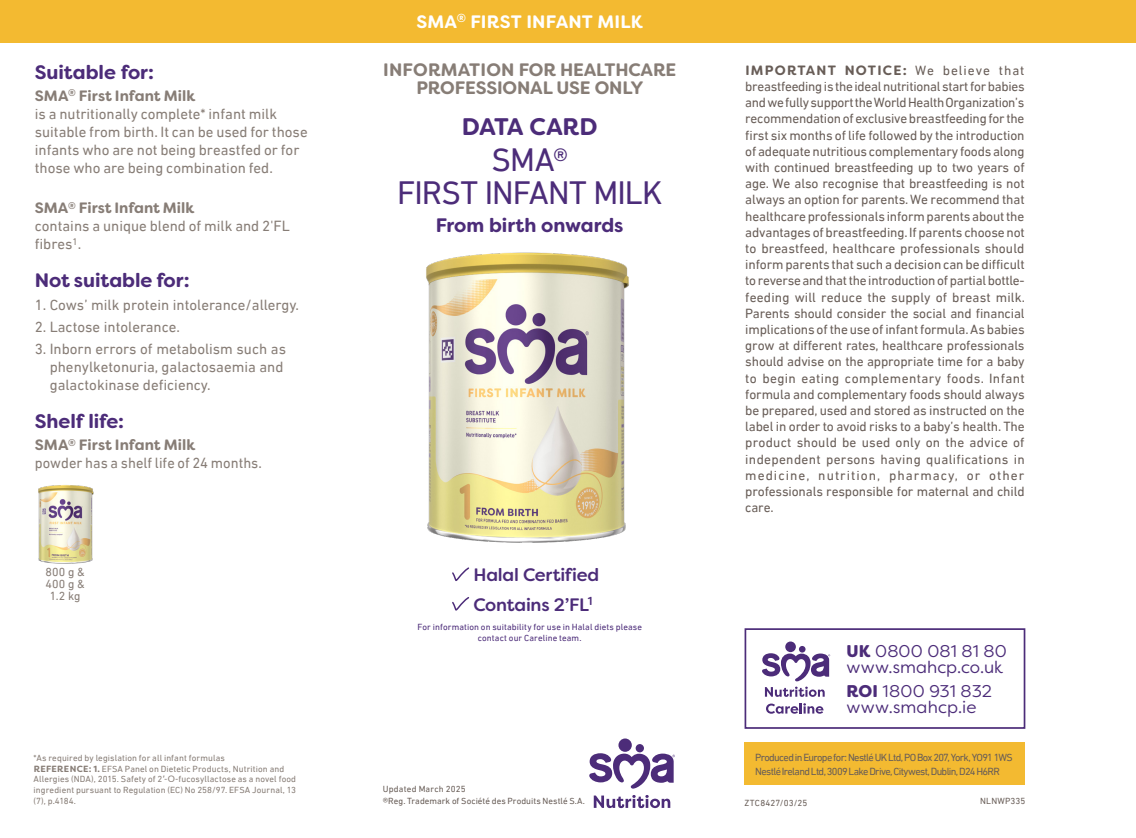
<style>
.page{position:relative;width:1136px;height:838px;background:#fff}
.page>*{position:absolute;margin:0;border:0;box-sizing:border-box;transform-origin:0 0}
.t1{font:33px/33px "DIN Next LT Pro";letter-spacing:-.025em;color:#4c2c79;text-align:center}
.t2{font:700 24px "Filson Soft";letter-spacing:-.025em;color:#4c2c79}
.Body_copy{font:700 19.5px "Filson Soft";color:#4c2c79}
._1_0_Subtitles{font:700 19.5px "Filson Soft";color:#4c2c79}
.t3{font:700 18px "Filson Soft";letter-spacing:-.01em;color:#877d76}
.t4{font:500 18px "Filson Soft";letter-spacing:-.015em;color:#4c2c79}
.t5{font:700 18px "Filson Soft";letter-spacing:.015em;color:#fff}
.t6{font:16.95px/15.3px "Filson Soft";letter-spacing:.005em;color:#4c2c79}
.Body_copy-2{font:15px/18px "DIN Next LT Pro";color:#877d76}
.t7{font:13.5px/16.2px "DIN Next LT Pro";letter-spacing:-.01em;color:#685d57;text-align:justify}
.t8{font:12px/12px "DIN Next LT Pro";letter-spacing:.01em;color:#877d76;text-align:center}
.t9{font:10.5px "DIN Next LT Pro";letter-spacing:-.06em;color:#685d57}
.Body_copy-3{font:9px/10.8px "DIN Next LT Pro";letter-spacing:.01em;color:#877d76}
.t10{font:9px/12px "DIN Next LT Pro";letter-spacing:.01em;color:#685d57}
.Body_copy-4{font:9px/10.8px "DIN Next LT Pro";letter-spacing:.015em;color:#4c2c79;text-align:center}
.s1{font-family:"Filson Soft";font-weight:700}
.s2{font-family:"Arial"}
.s3{font-family:"Lato"}
.s4{font-size:12px}
.s5{font-weight:900}
</style>
<div class="page">
<img style="left:426px;top:252px;width:203px;height:291px">
<div style="left:0;top:0;width:1135px;height:43px;background:#f3ba31"></div>
<div style="left:744px;top:742px;width:281px;height:43px;background:#f3ba31"></div>
<div style="left:744px;top:628px;width:281px;height:101px;border:2px solid #4c2c79"></div>
<svg style="left:762px;top:641px;width:68px;height:56px"></svg>
<svg style="left:766px;top:703px;width:57px;height:10px"></svg>
<img style="left:38px;top:485px;width:56px;height:79px">
<svg style="left:452px;top:567px;width:18px;height:14px"></svg>
<svg style="left:452px;top:597px;width:18px;height:14px"></svg>
<svg style="left:589px;top:738px;width:85px;height:50px"></svg>
<svg style="left:593px;top:795px;width:77px;height:13px"></svg>
<p class="_1_0_Subtitles" style="left:35px;top:59px;width:121px">Suitable for:</p>
<p class="Body_copy-2" style="left:35px;top:87px;width:274px"><span class="s1">SMA</span><sup>®</sup> <span class="s1">First Infant Milk<br></span>is a nutritionally complete* infant milk suitable from birth. It can be used for those infants who are not being breastfed or for those who are being combination fed.</p>
<p class="Body_copy-2" style="left:35px;top:199px;width:256px"><span class="s1">SMA</span><sup>®</sup> <span class="s1">First Infant Milk<br></span>contains a unique blend of milk and 2'FL fibres<sup>1</sup>.</p>
<p class="Body_copy" style="left:35px;top:268px;width:156px">Not suitable for:</p>
<p class="Body_copy-2" style="left:35px;top:295px;width:266px">1. Cows’ milk protein intolerance/allergy.</p>
<p class="Body_copy-2" style="left:35px;top:317px;width:147px">2. Lactose intolerance.</p>
<p class="Body_copy-2" style="left:50px;top:340px;width:238px;text-indent:-15px">3. Inborn errors of metabolism such as phenylketonuria, galactosaemia and galactokinase deficiency.</p>
<p class="_1_0_Subtitles" style="left:35px;top:409px;width:91px">Shelf life:</p>
<p class="Body_copy-2" style="left:35px;top:436px;width:229px"><span class="s1">SMA</span><sup>®</sup> <span class="s1">First Infant Milk<br></span>powder has a shelf life of 24 months.</p>
<p class="t8" style="left:46px;top:565px;width:41px">800 g &amp;<br>400 g &amp;<br>1.2 kg</p>
<p class="Body_copy-3" style="left:34px;top:752px;width:264px">*As required by legislation for all infant formulas<br><span class="s1">REFERENCE: 1.</span> EFSA Panel on Dietetic Products, Nutrition and Allergies (NDA), 2015. Safety of 2<span class="s2">′</span><span class="s3">‐O‐</span>fucosyllactose as a novel food ingredient pursuant to Regulation (EC) No 258/97. EFSA Journal, 13 (7), p.4184.</p>
<p class="t5" style="left:416px;top:10px;width:228px">SMA<sup>®</sup> FIRST INFANT MILK</p>
<p class="t3" style="left:383px;top:58px;width:294px">INFORMATION FOR HEALTHCARE</p>
<p class="t3" style="left:416px;top:76px;width:229px">PROFESSIONAL USE ONLY</p>
<p class="t2" style="left:462px;top:111px;width:137px">DATA CARD</p>
<p class="t1" style="left:397px;top:143px;width:267px">SMA®<br>FIRST INFANT MILK</p>
<p class="Body_copy" style="left:436px;top:212px;width:189px">From birth onwards</p>
<p class="t4" style="left:473px;top:563px;width:127px">Halal Certified</p>
<p class="t4" style="left:473px;top:592px;width:121px">Contains 2’FL<sup>1</sup></p>
<p class="Body_copy-4" style="left:417px;top:621px;width:226px">For information on suitability for use in Halal diets please contact our Careline team.</p>
<p class="t10" style="left:383px;top:782px;width:203px">Updated March 2025<br><span class="s4">®</span>Reg. Trademark of Société des Produits Nestlé S.A.</p>
<p class="t7" style="left:745px;top:62px;width:281px"><span class="s1">IMPORTANT NOTICE:</span> We believe that breastfeeding is the ideal nutritional start for babies and we fully support the World Health Organization’s recommendation of exclusive breastfeeding for the first six months of life followed by the introduction of adequate nutritious complementary foods along with continued breastfeeding up to two years of age. We also recognise that breastfeeding is not always an option for parents. We recommend that healthcare professionals inform parents about the advantages of breastfeeding. If parents choose not to breastfeed, healthcare professionals should inform parents that such a decision can be difficult to reverse and that the introduction of partial bottle&shy;feeding will reduce the supply of breast milk.<br>Parents should consider the social and financial implications of the use of infant formula. As babies grow at different rates, healthcare professionals should advise on the appropriate time for a baby to begin eating complementary foods. Infant formula and complementary foods should always be prepared, used and stored as instructed on the label in order to avoid risks to a baby’s health. The product should be used only on the advice of independent persons having qualifications in medicine, nutrition, pharmacy, or other professionals responsible for maternal and child care.</p>
<p class="t6" style="left:846px;top:643px;width:162px"><span class="s5">UK</span> 0800 081 81 80 www.smahcp.co.uk</p>
<p class="t6" style="left:846px;top:683px;width:147px"><span class="s5">ROI</span> 1800 931 832 www.smahcp.ie</p>
<p class="t9" style="left:755px;top:751px;width:259px">Produced in Europe for: Nestlé UK Ltd, PO Box 207, York, YO91 1WS</p>
<p class="t9" style="left:755px;top:765px;width:246px">Nestlé Ireland Ltd, 3009 Lake Drive, Citywest, Dublin, D24 H6RR</p>
<p class="t10" style="left:744px;top:797px;width:64px">ZTC8427/03/25</p>
<p class="t10" style="left:980px;top:794px;width:47px">NLNWP335</p>
</div>
